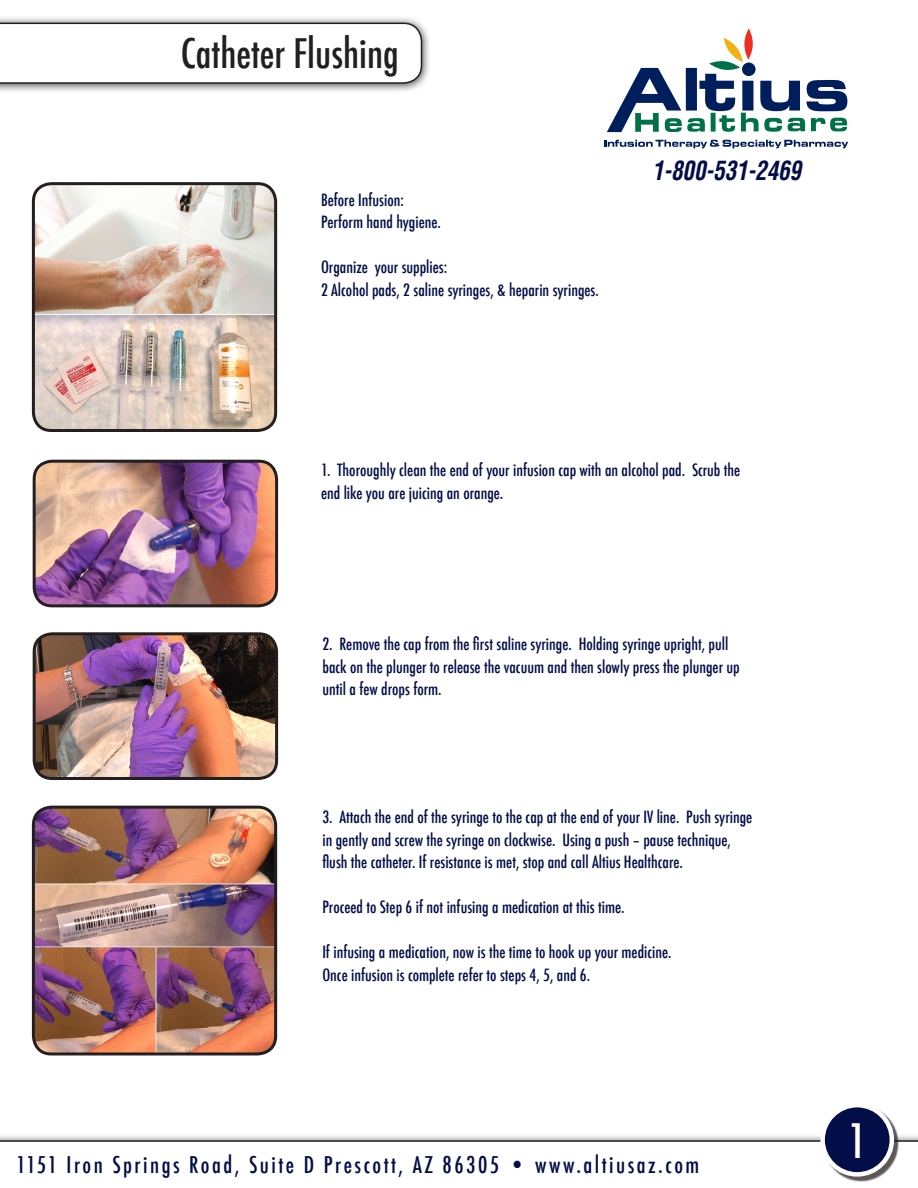
<style>
.page{position:relative;width:918px;height:1188px;background:#fff}
.page>*{position:absolute;margin:0;border:0;box-sizing:border-box;transform-origin:0 0}
.t1{font:500 condensed 46.35px "Futura";color:#fff}
.t2{font:500 condensed 39.75px "Futura";color:#231f20}
.t3{font:italic 700 condensed 26.1px "Helvetica";color:#030d47;scale:.88 1}
.t4{font:500 condensed 22.5px "Futura";letter-spacing:.11em;color:#030d47}
.t5{font:500 condensed 16.5px/22.5px "Futura";color:#030d47}
</style>
<div class="page">
<div style="left:0;top:15px;width:438px;height:85px;background:#231f20;opacity:.75"></div>
<svg style="left:0;top:23px;width:422px;height:61px"></svg>
<div style="left:0;top:1133px;width:918px;height:55px;background:#231f20;opacity:.75"></div>
<svg style="left:0;top:1140px;width:918px;height:48px"></svg>
<img style="left:34px;top:461px;width:243px;height:145px">
<div style="left:33px;top:460px;width:245px;height:147px;border:3px solid #231f20;border-radius:18px"></div>
<img style="left:34px;top:636px;width:243px;height:142px">
<div style="left:33px;top:632px;width:245px;height:148px;border:3px solid #231f20;border-radius:18px"></div>
<img style="left:33px;top:807px;width:243px;height:247px">
<div style="left:32px;top:806px;width:245px;height:249px;border:3px solid #231f20;border-radius:18px"></div>
<div style="left:823px;top:1105px;width:82px;height:83px;background:#231f20;opacity:.75"></div>
<div style="left:823px;top:1105px;width:69px;height:69px;background:#030d47;border-radius:50%"></div>
<div style="left:820px;top:1103px;width:74px;height:74px;border:4px solid #fff;border-radius:50%"></div>
<svg style="left:604px;top:140px;width:244px;height:8px"></svg>
<svg style="left:607px;top:38px;width:240px;height:94px"></svg>
<svg style="left:744px;top:28px;width:9px;height:32px"></svg>
<img style="left:33px;top:184px;width:243px;height:246px">
<div style="left:32px;top:182px;width:245px;height:250px;border:3px solid #231f20;border-radius:18px"></div>
<p class="t2" style="left:181px;top:28px;width:220px">Catheter Flushing</p>
<p class="t5" style="left:321px;top:188px;width:122px">Before Infusion:<br>Perform hand hygiene.</p>
<p class="t5" style="left:321px;top:256px;width:128px">Organize your supplies:</p>
<p class="t5" style="left:321px;top:278px;width:279px">2 Alcohol pads, 2 saline syringes, &amp; heparin syringes.</p>
<p class="t3" style="left:652px;top:154px;width:171px">1-800-531-2469</p>
<p class="t5" style="left:321px;top:459px;width:421px">1. Thoroughly clean the end of your infusion cap with an alcohol pad. Scrub the end like you are juicing an orange.</p>
<p class="t5" style="left:322px;top:633px;width:419px">2. Remove the cap from the first saline syringe. Holding syringe upright, pull back on the plunger to release the vacuum and then slowly press the plunger up until a few drops form.</p>
<p class="t5" style="left:322px;top:806px;width:432px">3. Attach the end of the syringe to the cap at the end of your IV line. Push syringe in gently and screw the syringe on clockwise. Using a push – pause technique, flush the catheter. If resistance is met, stop and call Altius Healthcare.</p>
<p class="t5" style="left:322px;top:896px;width:304px">Proceed to Step 6 if not infusing a medication at this time.</p>
<p class="t5" style="left:322px;top:941px;width:351px">If infusing a medication, now is the time to hook up your medicine.<br>Once infusion is complete refer to steps 4, 5, and 6.</p>
<p class="t4" style="left:16px;top:1150px;width:684px">1151 Iron Springs Road, Suite D Prescott, AZ 86305 • www.altiusaz.com</p>
<p class="t1" style="left:848px;top:1111px;width:21px">1</p>
</div>
